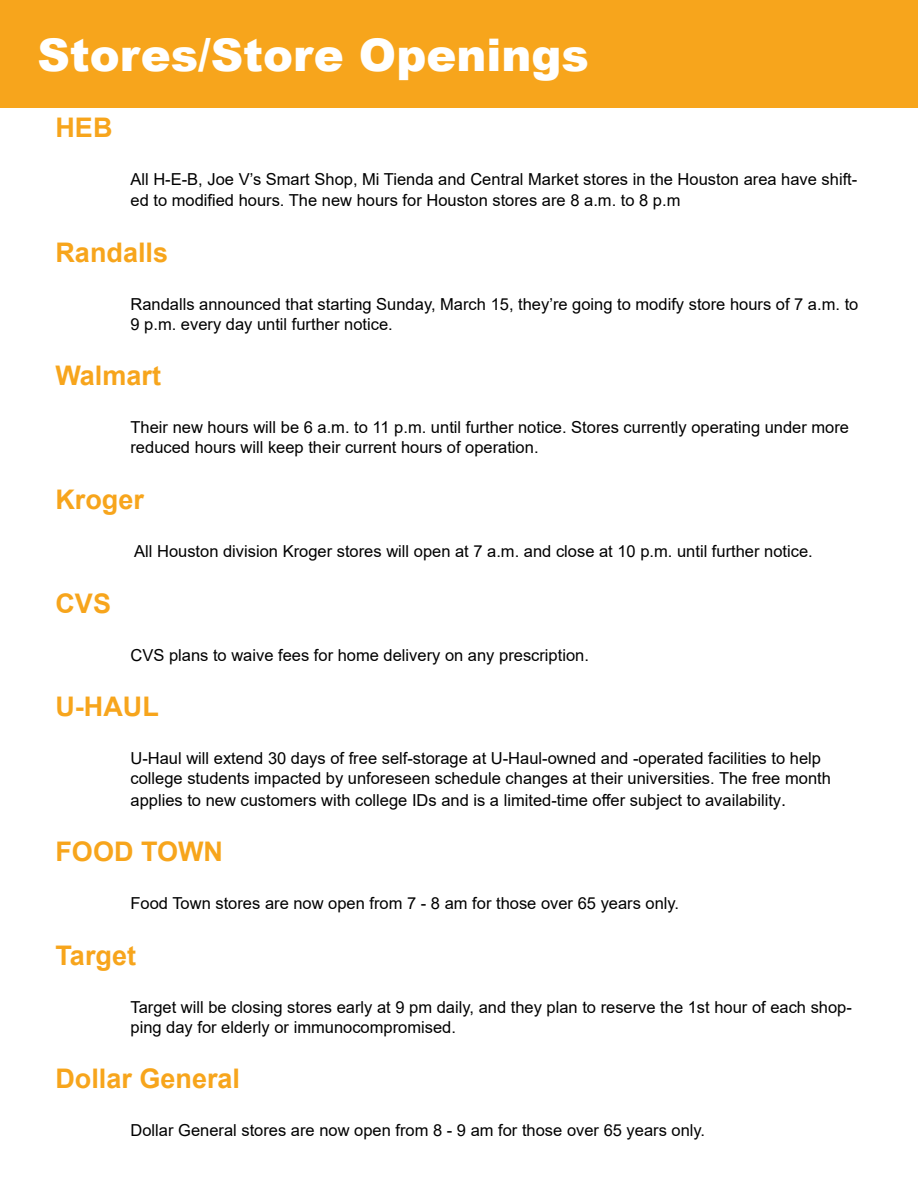
<style>
.page{position:relative;width:918px;height:1188px;background:#fff}
.page>*{position:absolute;margin:0;border:0;box-sizing:border-box;transform-origin:0 0}
.t1{font:900 45px "Arial";color:#fff}
.t2{font:700 27px "Arial";color:#f7a51c}
.t3{font:16.5px/19.8px "Arial";color:#000}
.s1{font-size:18px}
</style>
<div class="page">
<div style="left:0;top:0;width:918px;height:108px;background:#f7a51c"></div>
<h1 class="t1" style="left:38px;top:22px;width:553px">Stores/Store Openings</h1>
<h2 class="t2" style="left:56px;top:108px;width:58px">HEB</h2>
<p class="t3" style="left:130px;top:168px;width:728px;line-height:21.6px">All H-E-B, Joe V’s Smart Shop, Mi Tienda and Central Market stores in the Houston area have shift&shy;ed to modified hours. The new hours for Houston stores are 8 a.m. to 8 p.m</p>
<h2 class="t2" style="left:56px;top:233px;width:114px">Randalls</h2>
<p class="t3" style="left:130px;top:294px;width:729px">Randalls announced that starting Sunday, March 15, they’re going to modify store hours of 7 a.m. to<br>9 p.m. every day until further notice.</p>
<h2 class="t2" style="left:56px;top:357px;width:107px">Walmart</h2>
<p class="t3" style="left:130px;top:418px;width:720px">Their new hours will be 6 a.m. to 11 p.m. until further notice. Stores currently operating under more reduced hours will keep their current hours of operation.</p>
<h2 class="t2" style="left:56px;top:480px;width:90px">Kroger</h2>
<p class="t3" style="left:134px;top:541px;width:680px">All Houston division Kroger stores will open at 7 a.m. and close at 10 p.m. until further notice.</p>
<h2 class="t2" style="left:56px;top:584px;width:57px">CVS</h2>
<p class="t3" style="left:130px;top:645px;width:460px">CVS plans to waive fees for home delivery on any prescription.</p>
<h2 class="t2" style="left:56px;top:688px;width:105px">U-HAUL</h2>
<p class="t3" style="left:130px;top:748px;width:702px">U-Haul will extend 30 days of free self-storage at U-Haul-owned and -operated facilities to help college students impacted by unforeseen schedule changes at their universities. The free month</p>
<p class="t3" style="left:130px;top:790px;width:657px">applies to new customers with college IDs and is a limited-time offer subject to availability<span class="s1">.</span></p>
<h2 class="t2" style="left:56px;top:833px;width:169px">FOOD TOWN</h2>
<p class="t3" style="left:130px;top:894px;width:550px">Food Town stores are now open from 7 - 8 am for those over 65 years only.</p>
<h2 class="t2" style="left:56px;top:936px;width:82px">Target</h2>
<p class="t3" style="left:130px;top:997px;width:723px">Target will be closing stores early at 9 pm daily, and they plan to reserve the 1st hour of each shop&shy;ping day for elderly or immunocompromised.</p>
<h2 class="t2" style="left:56px;top:1060px;width:186px">Dollar General</h2>
<p class="t3" style="left:130px;top:1121px;width:576px">Dollar General stores are now open from 8 - 9 am for those over 65 years only.</p>
</div>
